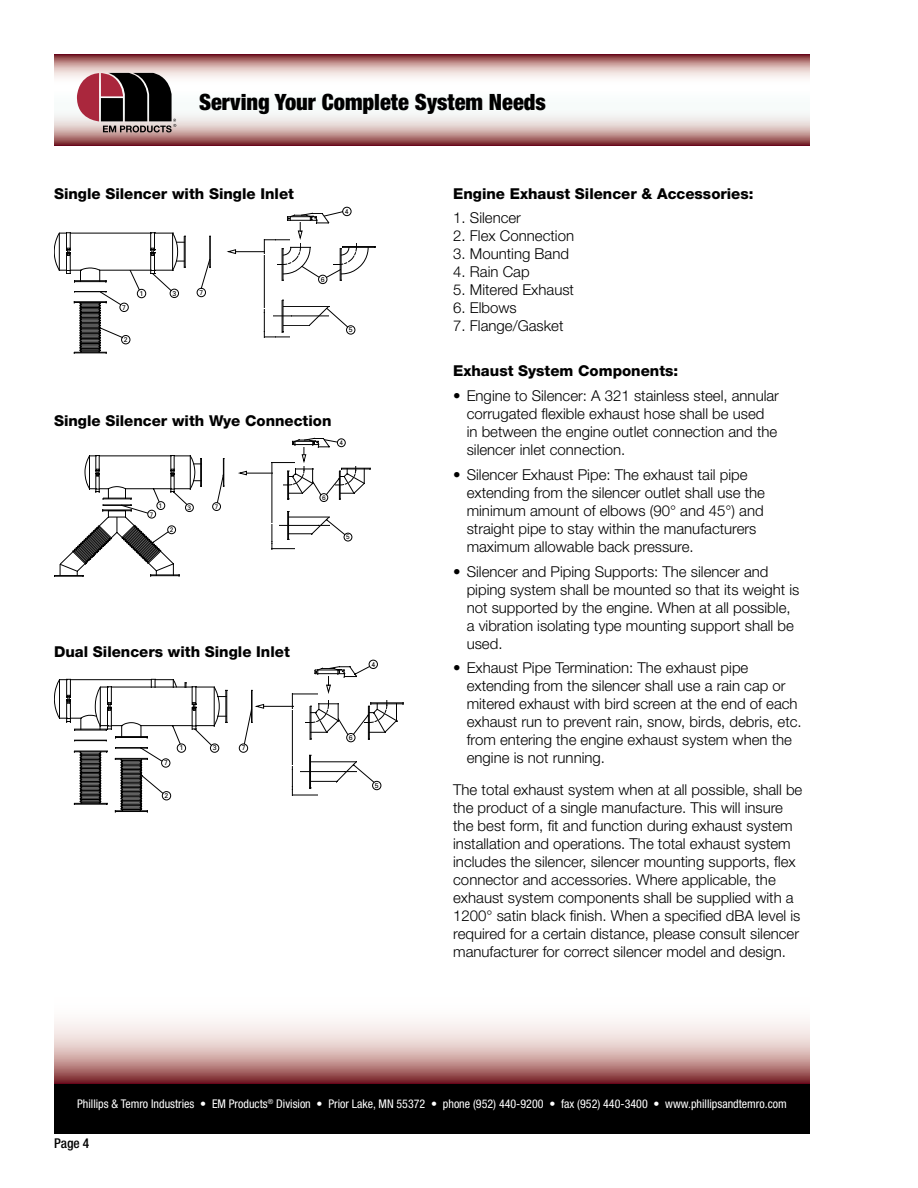
<style>
.page{position:relative;width:918px;height:1188px;background:#fff}
.page>*{position:absolute;margin:0;border:0;box-sizing:border-box;transform-origin:0 0}
.t1{font:900 condensed 22.5px "Helvetica Neue";color:#000}
.t2{font:300 15px/18px "Helvetica Neue";color:#000}
.t3{font:800 15px "Helvetica Neue";color:#000}
.t4{font:500 condensed 13.5px "Helvetica Neue";color:#000}
.t5{font:condensed 12px "Helvetica Neue";color:#fff}
.t6{font:6.9px "Univers";color:#000}
.t7{font:6.45px "Univers";color:#000}
</style>
<div class="page">
<div style="left:54px;top:1077px;width:756px;height:57px;background:#000"></div>
<svg style="left:54px;top:1021px;width:756px;height:62px"></svg>
<svg style="left:54px;top:54px;width:756px;height:91px"></svg>
<svg style="left:76px;top:73px;width:100px;height:59px"></svg>
<hr style="left:74px;top:353px;width:33px;height:1px;background:#000">
<svg style="left:54px;top:207px;width:321px;height:146px"></svg>
<svg style="left:217px;top:458px;width:8px;height:44px"></svg>
<svg style="left:54px;top:455px;width:148px;height:122px"></svg>
<div style="left:168px;top:526px;width:8px;height:8px;background:#fff;border-radius:50%"></div>
<div style="left:167px;top:526px;width:9px;height:8px;border:1px solid #000;border-radius:50%"></div>
<div style="left:148px;top:510px;width:8px;height:8px;background:#fff;border-radius:50%"></div>
<div style="left:148px;top:510px;width:8px;height:8px;border:1px solid #000;border-radius:50%"></div>
<div style="left:157px;top:502px;width:8px;height:8px;background:#fff;border-radius:50%"></div>
<div style="left:157px;top:501px;width:8px;height:9px;border:1px solid #000;border-radius:50%"></div>
<div style="left:185px;top:504px;width:8px;height:8px;background:#fff;border-radius:50%"></div>
<div style="left:185px;top:503px;width:9px;height:9px;border:1px solid #000;border-radius:50%"></div>
<div style="left:212px;top:502px;width:9px;height:9px;border:1px solid #000;border-radius:50%"></div>
<svg style="left:239px;top:437px;width:132px;height:112px"></svg>
<svg style="left:54px;top:679px;width:173px;height:133px"></svg>
<hr style="left:371px;top:703px;width:33px;height:1px;background:#000">
<hr style="left:371px;top:704px;width:33px;height:1px;background:#000">
<div style="left:369px;top:660px;width:9px;height:9px;border:1px solid #000;border-radius:50%"></div>
<div style="left:210px;top:744px;width:9px;height:8px;background:#fff;border-radius:50%"></div>
<div style="left:210px;top:744px;width:9px;height:9px;border:1px solid #000;border-radius:50%"></div>
<div style="left:177px;top:744px;width:9px;height:8px;background:#fff;border-radius:50%"></div>
<div style="left:177px;top:744px;width:9px;height:9px;border:1px solid #000;border-radius:50%"></div>
<div style="left:162px;top:759px;width:8px;height:8px;background:#fff;border-radius:50%"></div>
<div style="left:161px;top:759px;width:9px;height:8px;border:1px solid #000;border-radius:50%"></div>
<div style="left:162px;top:792px;width:9px;height:8px;background:#fff;border-radius:50%"></div>
<div style="left:162px;top:791px;width:9px;height:9px;border:1px solid #000;border-radius:50%"></div>
<svg style="left:238px;top:664px;width:159px;height:132px"></svg>
<p class="t1" style="left:199px;top:88px;width:348px">Serving Your Complete System Needs</p>
<p class="t3" style="left:54px;top:184px;width:242px">Single Silencer with Single Inlet</p>
<p class="t6" style="left:122px;top:303px;width:5px">7</p>
<p class="t6" style="left:124px;top:335px;width:5px">2</p>
<p class="t6" style="left:139px;top:289px;width:5px">1</p>
<p class="t6" style="left:172px;top:289px;width:5px">3</p>
<p class="t6" style="left:199px;top:288px;width:5px">7</p>
<p class="t6" style="left:345px;top:207px;width:5px">4</p>
<p class="t6" style="left:321px;top:275px;width:5px">6</p>
<p class="t6" style="left:349px;top:325px;width:5px">5</p>
<p class="t3" style="left:54px;top:412px;width:279px">Single Silencer with Wye Connection</p>
<p class="t7" style="left:339px;top:439px;width:5px">4</p>
<p class="t7" style="left:159px;top:502px;width:5px">1</p>
<p class="t7" style="left:188px;top:504px;width:5px">3</p>
<p class="t7" style="left:215px;top:503px;width:5px">7</p>
<p class="t7" style="left:150px;top:510px;width:5px">7</p>
<p class="t7" style="left:170px;top:526px;width:5px">2</p>
<p class="t7" style="left:322px;top:494px;width:5px">6</p>
<p class="t7" style="left:346px;top:533px;width:5px">5</p>
<p class="t3" style="left:54px;top:643px;width:237px">Dual Silencers with Single Inlet</p>
<p class="t6" style="left:164px;top:759px;width:5px">7</p>
<p class="t6" style="left:165px;top:791px;width:5px">2</p>
<p class="t6" style="left:180px;top:744px;width:5px">1</p>
<p class="t6" style="left:213px;top:744px;width:5px">3</p>
<p class="t6" style="left:242px;top:744px;width:5px">7</p>
<p class="t6" style="left:371px;top:660px;width:5px">4</p>
<p class="t6" style="left:349px;top:733px;width:5px">6</p>
<p class="t6" style="left:375px;top:781px;width:5px">5</p>
<p class="t3" style="left:453px;top:184px;width:302px">Engine Exhaust Silencer &amp; Accessories:</p>
<p class="t2" style="left:453px;top:209px;width:69px">1. Silencer</p>
<p class="t2" style="left:453px;top:227px;width:122px">2. Flex Connection</p>
<p class="t2" style="left:453px;top:245px;width:117px">3. Mounting Band</p>
<p class="t2" style="left:453px;top:263px;width:78px">4. Rain Cap</p>
<p class="t2" style="left:453px;top:281px;width:122px">5. Mitered Exhaust</p>
<p class="t2" style="left:453px;top:299px;width:65px">6. Elbows</p>
<p class="t2" style="left:453px;top:317px;width:112px">7. Flange/Gasket</p>
<p class="t3" style="left:453px;top:362px;width:227px">Exhaust System Components:</p>
<p class="t2" style="left:467px;top:386px;width:314px;text-indent:-14px">• Engine to Silencer: A 321 stainless steel, annular corrugated flexible exhaust hose shall be used in between the engine outlet connection and the silencer inlet connection.</p>
<p class="t2" style="left:467px;top:465px;width:300px;text-indent:-14px">• Silencer Exhaust Pipe: The exhaust tail pipe extending from the silencer outlet shall use the minimum amount of elbows (90° and 45°) and straight pipe to stay within the manufacturers maximum allowable back pressure.</p>
<p class="t2" style="left:467px;top:562px;width:334px;text-indent:-14px">• Silencer and Piping Supports: The silencer and piping system shall be mounted so that its weight is not supported by the engine. When at all possible, a vibration isolating type mounting support shall be used.</p>
<p class="t2" style="left:467px;top:659px;width:337px;text-indent:-14px">• Exhaust Pipe Termination: The exhaust pipe extending from the silencer shall use a rain cap or mitered exhaust with bird screen at the end of each exhaust run to prevent rain, snow, birds, debris, etc. from entering the engine exhaust system when the engine is not running.</p>
<p class="t2" style="left:453px;top:780px;width:351px">The total exhaust system when at all possible, shall be the product of a single manufacture. This will insure the best form, fit and function during exhaust system installation and operations. The total exhaust system includes the silencer, silencer mounting supports, flex connector and accessories. Where applicable, the exhaust system components shall be supplied with a 1200° satin black finish. When a specified dBA level is required for a certain distance, please consult silencer manufacturer for correct silencer model and design.</p>
<p class="t5" style="left:77px;top:1097px;width:711px">Phillips &amp; Temro Industries • EM Products<sup>®</sup> Division • Prior Lake, MN 55372 • phone (952) 440-9200 • fax (952) 440-3400 • www.phillipsandtemro.com</p>
<p class="t4" style="left:54px;top:1135px;width:37px">Page 4</p>
</div>
